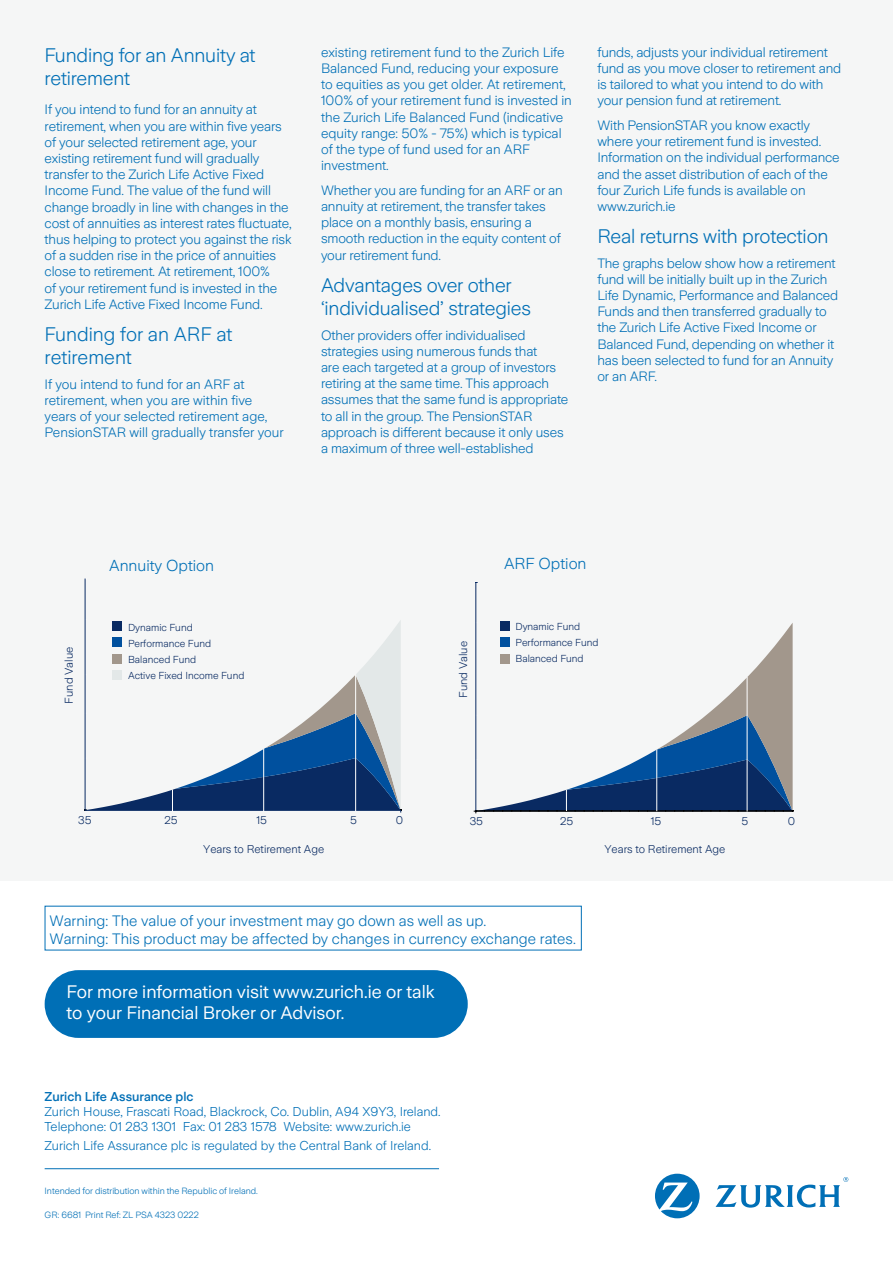
<style>
.page{position:relative;width:893px;height:1263px;background:#fff}
.page>*{position:absolute;margin:0;border:0;box-sizing:border-box;transform-origin:0 0}
.t1{font:300 19.5px/23.4px "Zurich Sans";letter-spacing:-.01em;color:#006fb6}
.t2{font:18px/21.6px "Zurich Sans";color:#fff}
.t3{font:300 15.75px "Zurich Sans";color:#006fb6}
.t4{font:300 15px/18px "Zurich Sans";letter-spacing:.005em;color:#006fb6}
.t5{font:300 13.5px/16.2px "Zurich Sans";letter-spacing:-.01em;color:#006fb6}
.t6{font:300 12.75px/15px "Zurich Sans";color:#006fb6}
.t7{font:500 12.75px "Zurich Sans";color:#006fb6}
.t8{font:300 11.25px "Zurich Sans";color:#092a62}
.t9{font:300 10.05px/16.2px "Zurich Sans";color:#092a62}
.t10{font:300 9px "Zurich Sans";color:#006fb6}
</style>
<div class="page">
<div style="left:0;top:0;width:893px;height:880px;background:#f5f6f6"></div>
<div style="left:45px;top:970px;width:423px;height:68px;background:#006fb6;border-radius:34px"></div>
<hr style="left:45px;top:1168px;width:394px;height:1px;background:#006fb6">
<svg style="left:655px;top:1174px;width:45px;height:44px"></svg>
<svg style="left:715px;top:1177px;width:133px;height:30px"></svg>
<svg style="left:85px;top:578px;width:316px;height:235px"></svg>
<svg style="left:85px;top:674px;width:317px;height:137px"></svg>
<hr style="left:263px;top:749px;width:1px;height:62px;background:#fff">
<hr style="left:355px;top:675px;width:1px;height:136px;background:#fff">
<svg style="left:500px;top:623px;width:293px;height:92px"></svg>
<hr style="left:476px;top:582px;width:1px;height:229px;background:#092a62">
<svg style="left:474px;top:715px;width:320px;height:98px"></svg>
<hr style="left:656px;top:750px;width:1px;height:61px;background:#fff">
<hr style="left:747px;top:677px;width:1px;height:134px;background:#fff">
<div style="left:112px;top:622px;width:10px;height:9px;background:#092a62"></div>
<div style="left:112px;top:637px;width:10px;height:10px;background:#00509e"></div>
<div style="left:112px;top:654px;width:10px;height:9px;background:#a2978c"></div>
<div style="left:112px;top:670px;width:10px;height:10px;background:#e3e8e8"></div>
<div style="left:501px;top:622px;width:9px;height:9px;background:#092a62"></div>
<div style="left:501px;top:637px;width:9px;height:10px;background:#00509e"></div>
<div style="left:501px;top:654px;width:9px;height:9px;background:#a2978c"></div>
<h1 class="t1" style="left:45px;top:44px;width:212px">Funding for an Annuity at retirement</h1>
<p class="t5" style="left:45px;top:102px;width:248px">If you intend to fund for an annuity at retirement, when you are within five years of your selected retirement age, your existing retirement fund will gradually transfer to the Zurich Life Active Fixed Income Fund. The value of the fund will change broadly in line with changes in the cost of annuities as interest rates fluctuate, thus helping to protect you against the risk of a sudden rise in the price of annuities close to retirement. At retirement, 100%<br>of your retirement fund is invested in the Zurich Life Active Fixed Income Fund.</p>
<h1 class="t1" style="left:45px;top:323px;width:189px">Funding for an ARF at retirement</h1>
<p class="t5" style="left:45px;top:376px;width:240px">If you intend to fund for an ARF at retirement, when you are within five years of your selected retirement age, PensionSTAR will gradually transfer your</p>
<p class="t5" style="left:321px;top:44px;width:252px">existing retirement fund to the Zurich Life Balanced Fund, reducing your exposure to equities as you get older. At retirement, 100% of your retirement fund is invested in the Zurich Life Balanced Fund (indicative equity range: 50% - 75%) which is typical of the type of fund used for an ARF investment.</p>
<p class="t5" style="left:321px;top:182px;width:243px">Whether you are funding for an ARF or an annuity at retirement, the transfer takes place on a monthly basis, ensuring a smooth reduction in the equity content of your retirement fund.</p>
<h1 class="t1" style="left:321px;top:273px;width:212px">Advantages over other ‘individualised’ strategies</h1>
<p class="t5" style="left:321px;top:327px;width:249px">Other providers offer individualised strategies using numerous funds that<br>are each targeted at a group of investors retiring at the same time. This approach assumes that the same fund is appropriate to all in the group. The PensionSTAR approach is different because it only uses a maximum of three well-established</p>
<p class="t5" style="left:597px;top:44px;width:245px">funds, adjusts your individual retirement fund as you move closer to retirement and is tailored to what you intend to do with your pension fund at retirement.</p>
<p class="t5" style="left:597px;top:117px;width:244px">With PensionSTAR you know exactly where your retirement fund is invested.<br>Information on the individual performance and the asset distribution of each of the four Zurich Life funds is available on www.zurich.ie</p>
<h1 class="t1" style="left:597px;top:225px;width:233px">Real returns with protection</h1>
<p class="t5" style="left:597px;top:255px;width:242px">The graphs below show how a retirement fund will be initially built up in the Zurich Life Dynamic, Performance and Balanced Funds and then transferred gradually to the Zurich Life Active Fixed Income or Balanced Fund, depending on whether it has been selected to fund for an Annuity or an ARF.</p>
<p class="t3" style="left:109px;top:556px;width:106px">Annuity Option</p>
<p class="t3" style="left:504px;top:555px;width:84px">ARF Option</p>
<p class="t8" style="left:63px;top:703px;width:58px;rotate:-90deg">Fund Value</p>
<p class="t9" style="left:128px;top:619px;width:118px">Dynamic Fund<br>Performance Fund<br>Balanced Fund<br>Active Fixed Income Fund</p>
<p class="t8" style="left:457px;top:698px;width:58px;rotate:-90deg">Fund Value</p>
<p class="t9" style="left:515px;top:618px;width:85px">Dynamic Fund<br>Performance Fund<br>Balanced Fund</p>
<p class="t8" style="left:78px;top:814px;width:15px">35</p>
<p class="t8" style="left:164px;top:814px;width:15px">25</p>
<p class="t8" style="left:256px;top:814px;width:12px">15</p>
<p class="t8" style="left:350px;top:814px;width:8px">5</p>
<p class="t8" style="left:396px;top:814px;width:9px">0</p>
<p class="t8" style="left:470px;top:815px;width:15px">35</p>
<p class="t8" style="left:560px;top:815px;width:15px">25</p>
<p class="t8" style="left:651px;top:815px;width:12px">15</p>
<p class="t8" style="left:741px;top:814px;width:8px">5</p>
<p class="t8" style="left:788px;top:815px;width:9px">0</p>
<p class="t8" style="left:203px;top:843px;width:123px">Years to Retirement Age</p>
<p class="t4" style="left:50px;top:912px;width:528px">Warning: The value of your investment may go down as well as up.<br>Warning: This product may be affected by changes in currency exchange rates.</p>
<h2 class="t2" style="left:67px;top:981px;width:370px">For more information visit www.zurich.ie or talk to your Financial Broker or Advisor.</h2>
<p class="t7" style="left:45px;top:1089px;width:150px">Zurich Life Assurance plc</p>
<p class="t6" style="left:45px;top:1104px;width:398px">Zurich House, Frascati Road, Blackrock, Co. Dublin, A94 X9Y3, Ireland.<br>Telephone: 01 283 1301 Fax: 01 283 1578 Website: www.zurich.ie</p>
<p class="t6" style="left:45px;top:1138px;width:388px">Zurich Life Assurance plc is regulated by the Central Bank of Ireland.</p>
<p class="t10" style="left:45px;top:1186px;width:215px">Intended for distribution within the Republic of Ireland.</p>
<p class="t10" style="left:45px;top:1210px;width:156px">GR: 6681 Print Ref: ZL PSA 4323 0222</p>
<p class="t8" style="left:604px;top:843px;width:123px">Years to Retirement Age</p>
</div>
